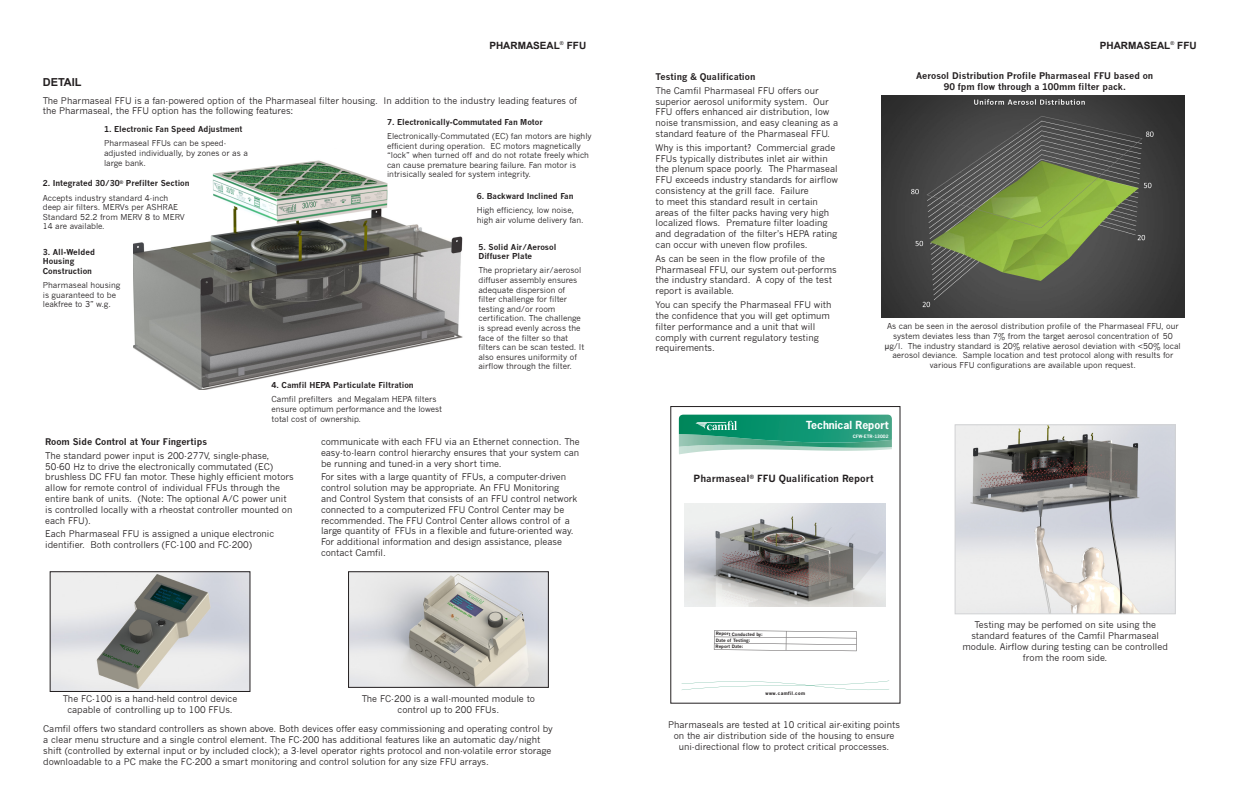
<style>
.page{position:relative;width:1242px;height:810px;background:#fff}
.page>*{position:absolute;margin:0;border:0;box-sizing:border-box;transform-origin:0 0}
.t1{font:700 11px "Arial";color:#231f20}
.t2{font:700 10.5px "News Gothic Std";color:#fff}
.t3{font:700 10px "Arial";color:#231f20}
.t4{font:700 9.7px "News Gothic";color:#231f20}
.t5{font:9px/10.8px "News Gothic";color:#231f20}
.t6{font:700 9px "News Gothic";color:#231f20}
.t7{font:8px/9.6px "News Gothic";color:#231f20}
.t8{font:700 8px/9.6px "News Gothic";color:#231f20}
.t9{font:700 4.5px/6.4px "News Gothic";letter-spacing:-.01em;color:#231f20}
.t10{font:700 4.5px "News Gothic Std";letter-spacing:.1em;color:#231f20}
.t11{font:700 4.5px "News Gothic";color:#fff}
</style>
<div class="page">
<img style="left:133px;top:160px;width:330px;height:229px">
<img style="left:957px;top:427px;width:216px;height:185px">
<div style="left:955px;top:425px;width:220px;height:189px;border:1px solid #d1d2d4"></div>
<img style="left:52px;top:574px;width:196px;height:116px">
<div style="left:50px;top:572px;width:200px;height:120px;border:1px solid #231f20"></div>
<img style="left:350px;top:574px;width:197px;height:111px">
<div style="left:348px;top:572px;width:201px;height:115px;border:1px solid #231f20"></div>
<img style="left:679px;top:443px;width:213px;height:5px">
<svg style="left:679px;top:415px;width:213px;height:28px;background:#249b79"></svg>
<svg style="left:682px;top:681px;width:207px;height:9px"></svg>
<svg style="left:714px;top:630px;width:143px;height:21px"></svg>
<img style="left:685px;top:503px;width:201px;height:104px">
<img style="left:882px;top:95px;width:302px;height:222px">
<p class="t3" style="left:489px;top:38px;width:98px">PHARMASEAL<sup>®</sup> FFU</p>
<p class="t1" style="left:43px;top:74px;width:40px">DETAIL</p>
<p class="t5" style="left:43px;top:95px;width:536px">The Pharmaseal FFU is a fan-powered option of the Pharmaseal filter housing. In addition to the industry leading features of the Pharmaseal, the FFU option has the following features:</p>
<p class="t8" style="left:104px;top:125px;width:140px">1. Electronic Fan Speed Adjustment</p>
<p class="t7" style="left:104px;top:139px;width:145px">Pharmaseal FFUs can be speed&shy;adjusted individually, by zones or as a large bank.</p>
<p class="t8" style="left:43px;top:179px;width:148px">2. Integrated 30/30<sup>®</sup> Prefilter Section</p>
<p class="t7" style="left:43px;top:193px;width:144px">Accepts industry standard 4-inch deep air filters. MERVs per ASHRAE<br>Standard 52.2 from MERV 8 to MERV<br>14 are available.</p>
<p class="t8" style="left:43px;top:247px;width:54px">3. All-Welded<br>Housing<br>Construction</p>
<p class="t7" style="left:43px;top:280px;width:79px">Pharmaseal housing is guaranteed to be leakfree to 3” w.g.</p>
<p class="t8" style="left:387px;top:117px;width:157px">7. Electronically-Commutated Fan Motor</p>
<p class="t7" style="left:387px;top:131px;width:206px">Electronically-Commutated (EC) fan motors are highly efficient during operation. EC motors magnetically “lock” when turned off and do not rotate freely which can cause premature bearing failure. Fan motor is intrisically sealed for system integrity.</p>
<p class="t8" style="left:477px;top:191px;width:98px">6. Backward Inclined Fan</p>
<p class="t7" style="left:477px;top:206px;width:108px">High efficiency, low noise, high air volume delivery fan.</p>
<p class="t8" style="left:272px;top:380px;width:144px">4. Camfil HEPA Particulate Filtration</p>
<p class="t7" style="left:272px;top:395px;width:172px">Camfil prefilters and Megalam HEPA filters ensure optimum performance and the lowest total cost of ownership.</p>
<p class="t8" style="left:478px;top:242px;width:80px">5. Solid Air/Aerosol<br>Diffuser Plate</p>
<p class="t7" style="left:478px;top:266px;width:108px">The proprietary air/aerosol diffuser assembly ensures adequate dispersion of filter challenge for filter testing and/or room certification. The challenge is spread evenly across the face of the filter so that filters can be scan tested. It also ensures uniformity of airflow through the filter.</p>
<p class="t6" style="left:45px;top:436px;width:163px">Room Side Control at Your Fingertips</p>
<p class="t5" style="left:45px;top:450px;width:250px">The standard power input is 200-277V, single-phase, 50-60 Hz to drive the electronically commutated (EC) brushless DC FFU fan motor. These highly efficient motors allow for remote control of individual FFUs through the entire bank of units. (Note: The optional A/C power unit is controlled locally with a rheostat controller mounted on each FFU).</p>
<p class="t5" style="left:45px;top:529px;width:231px">Each Pharmaseal FFU is assigned a unique electronic identifier. Both controllers (FC-100 and FC-200)</p>
<p class="t5" style="left:321px;top:436px;width:260px;text-align:justify">communicate with each FFU via an Ethernet connection. The easy-to-learn control hierarchy ensures that your system can be running and tuned-in a very short time.</p>
<p class="t5" style="left:321px;top:472px;width:258px">For sites with a large quantity of FFUs, a computer-driven control solution may be appropriate. An FFU Monitoring and Control System that consists of an FFU control network connected to a computerized FFU Control Center may be recommended. The FFU Control Center allows control of a large quantity of FFUs in a flexible and future-oriented way.<br>For additional information and design assistance, please contact Camfil.</p>
<p class="t5" style="left:63px;top:694px;width:176px;text-align:center">The FC-100 is a hand-held control device capable of controlling up to 100 FFUs.</p>
<p class="t5" style="left:362px;top:694px;width:175px;text-align:center">The FC-200 is a wall-mounted module to control up to 200 FFUs.</p>
<p class="t5" style="left:43px;top:724px;width:511px">Camfil offers two standard controllers as shown above. Both devices offer easy commissioning and operating control by a clear menu structure and a single control element. The FC-200 has additional features like an automatic day/night shift (controlled by external input or by included clock); a 3-level operator rights protocol and non-volatile error storage downloadable to a PC make the FC-200 a smart monitoring and control solution for any size FFU arrays.</p>
<p class="t6" style="left:656px;top:71px;width:101px">Testing &amp; Qualification</p>
<p class="t5" style="left:656px;top:85px;width:184px">The Camfil Pharmaseal FFU offers our superior aerosol uniformity system. Our FFU offers enhanced air distribution, low noise transmission, and easy cleaning as a standard feature of the Pharmaseal FFU.</p>
<p class="t5" style="left:656px;top:142px;width:184px">Why is this important? Commercial grade FFUs typically distributes inlet air within the plenum space poorly. The Pharmaseal FFU exceeds industry standards for airflow consistency at the grill face. Failure<br>to meet this standard result in certain areas of the filter packs having very high localized flows. Premature filter loading and degradation of the filter’s HEPA rating can occur with uneven flow profiles.</p>
<p class="t5" style="left:656px;top:253px;width:183px">As can be seen in the flow profile of the Pharmaseal FFU, our system out-performs the industry standard. A copy of the test report is available.</p>
<p class="t5" style="left:656px;top:300px;width:178px">You can specify the Pharmaseal FFU with the confidence that you will get optimum filter performance and a unit that will comply with current regulatory testing requirements.</p>
<p class="t3" style="left:1100px;top:38px;width:98px">PHARMASEAL<sup>®</sup> FFU</p>
<p class="t6" style="left:916px;top:70px;width:239px">Aerosol Distribution Profile Pharmaseal FFU based on</p>
<p class="t6" style="left:944px;top:81px;width:184px">90 fpm flow through a 100mm filter pack.</p>
<p class="t7" style="left:885px;top:322px;width:297px;text-align:center">As can be seen in the aerosol distribution profile of the Pharmaseal FFU, our system deviates less than 7% from the target aerosol concentration of 50 µg/l. The industry standard is 20% relative aerosol deviation with &lt;50% local aerosol deviance. Sample location and test protocol along with results for various FFU configurations are available upon request.</p>
<p class="t2" style="left:806px;top:418px;width:84px">Technical Report</p>
<p class="t11" style="left:853px;top:434px;width:37px">CFW-ETR-13002</p>
<p class="t4" style="left:694px;top:472px;width:182px">Pharmaseal<sup>®</sup> FFU Qualification Report</p>
<p class="t9" style="left:716px;top:631px;width:49px">Report Conducted by:<br>Date of Testing:<br>Report Date:</p>
<p class="t10" style="left:766px;top:690px;width:41px">www.camfil.com</p>
<p class="t5" style="left:668px;top:719px;width:233px;text-align:center">Pharmaseals are tested at 10 critical air-exiting points on the air distribution side of the housing to ensure uni-directional flow to protect critical proccesses.</p>
<p class="t5" style="left:963px;top:620px;width:207px;text-align:center">Testing may be perfomed on site using the standard features of the Camfil Pharmaseal module. Airflow during testing can be controlled from the room side.</p>
</div>
